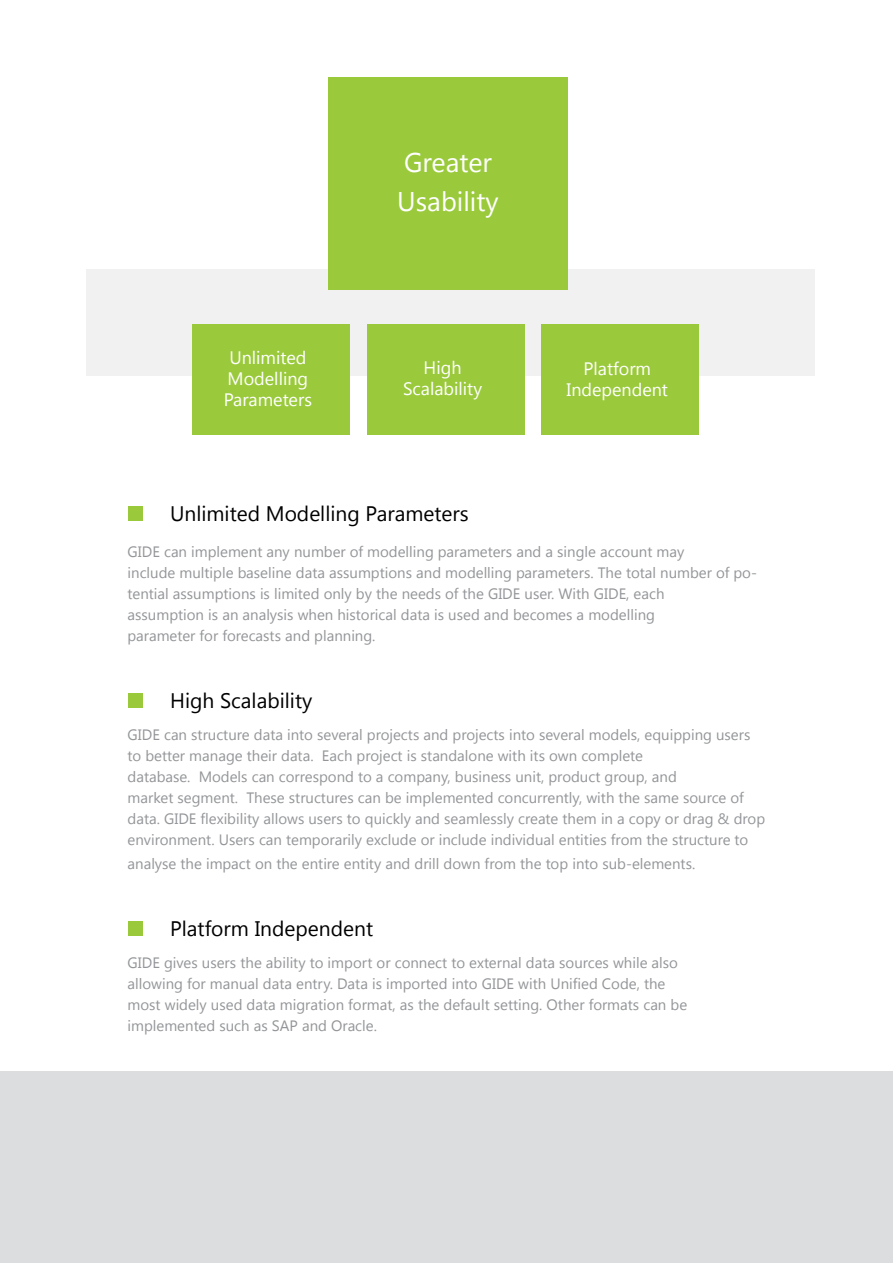
<style>
.page{position:relative;width:893px;height:1263px;background:#fff}
.page>*{position:absolute;margin:0;border:0;box-sizing:border-box;transform-origin:0 0}
.t1{font:27px/39px "Segoe UI";color:#fff}
.t2{font:21px "Segoe UI";color:#000}
.t3{font:18px/21px "Segoe UI";color:#fff;text-align:center}
.t4{font:15px/21px "Segoe UI";color:#939598}
</style>
<div class="page">
<div style="left:87px;top:269px;width:728px;height:106px;background:#f1f1f2"></div>
<div style="left:0;top:1071px;width:893px;height:192px;background:#dcddde"></div>
<div style="left:328px;top:78px;width:240px;height:212px;background:#9aca3c"></div>
<div style="left:367px;top:324px;width:157px;height:111px;background:#9aca3c"></div>
<div style="left:192px;top:324px;width:158px;height:111px;background:#9aca3c"></div>
<div style="left:542px;top:324px;width:157px;height:111px;background:#9aca3c"></div>
<div style="left:128px;top:506px;width:14px;height:15px;background:#9aca3c"></div>
<div style="left:128px;top:693px;width:14px;height:15px;background:#9aca3c"></div>
<div style="left:128px;top:921px;width:14px;height:15px;background:#9aca3c"></div>
<h1 class="t1" style="left:397px;top:141px;width:103px">Greater<br>Usability</h1>
<p class="t3" style="left:224px;top:346px;width:90px">Unlimited<br>Modelling<br>Parameters</p>
<p class="t3" style="left:403px;top:356px;width:81px">High<br>Scalability</p>
<p class="t3" style="left:567px;top:357px;width:103px">Platform<br>Independent</p>
<h2 class="t2" style="left:170px;top:499px;width:300px">Unlimited Modelling Parameters</h2>
<p class="t4" style="left:128px;top:541px;width:631px">GIDE can implement any number of modelling parameters and a single account may<br>include multiple baseline data assumptions and modelling parameters. The total number of po&shy;tential assumptions is limited only by the needs of the GIDE user. With GIDE, each<br>assumption is an analysis when historical data is used and becomes a modelling<br>parameter for forecasts and planning.</p>
<h2 class="t2" style="left:170px;top:686px;width:144px">High Scalability</h2>
<p class="t4" style="left:128px;top:723px;width:639px">GIDE can structure data into several projects and projects into several models, equipping users to better manage their data. Each project is standalone with its own complete<br>database. Models can correspond to a company, business unit, product group, and<br>market segment. These structures can be implemented concurrently, with the same source of data. GIDE flexibility allows users to quickly and seamlessly create them in a copy or drag &amp; drop environment. Users can temporarily exclude or include individual entities from the structure to</p>
<p class="t4" style="left:128px;top:852px;width:569px">analyse the impact on the entire entity and drill down from the top into sub-elements.</p>
<h2 class="t2" style="left:170px;top:914px;width:205px">Platform Independent</h2>
<p class="t4" style="left:128px;top:951px;width:561px">GIDE gives users the ability to import or connect to external data sources while also allowing for manual data entry. Data is imported into GIDE with Unified Code, the most widely used data migration format, as the default setting. Other formats can be implemented such as SAP and Oracle.</p>
</div>
